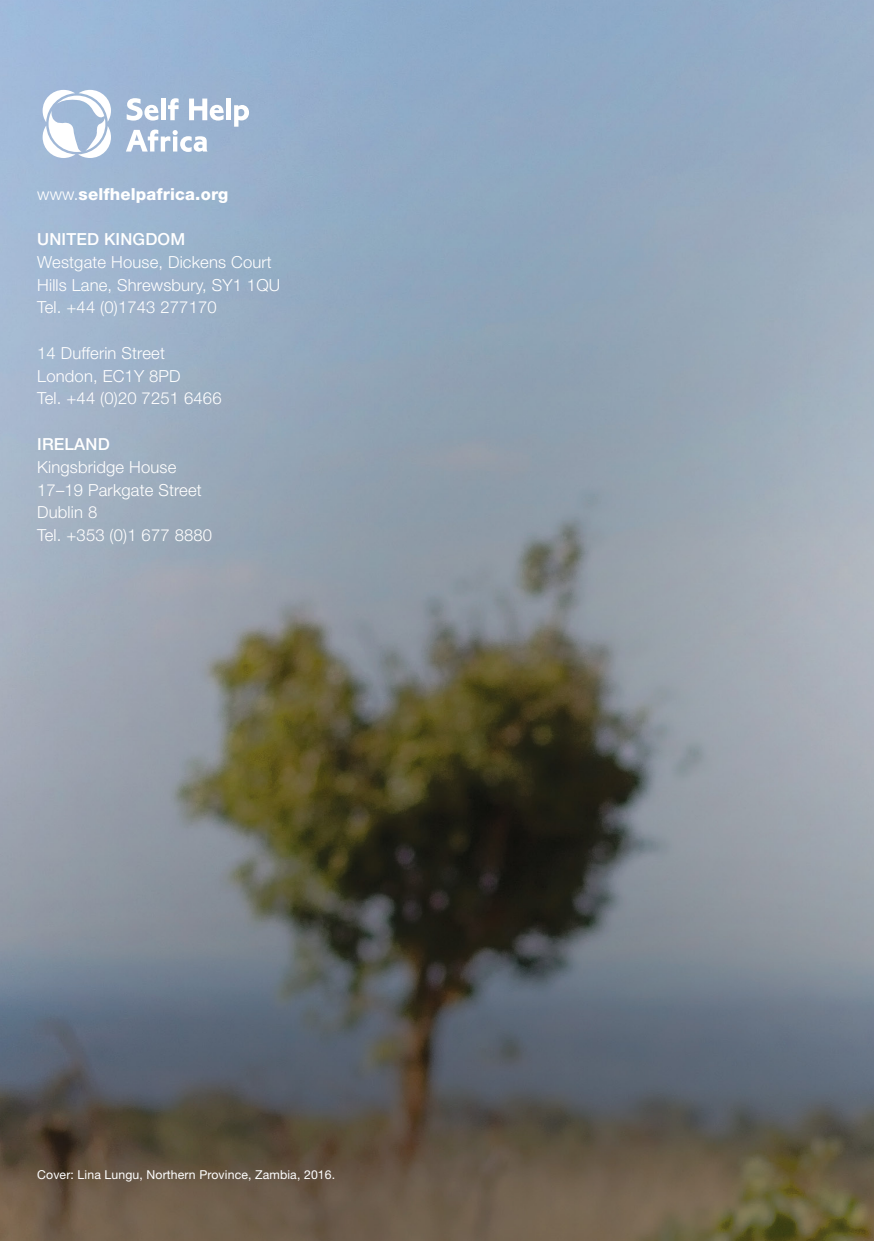
<style>
.page{position:relative;width:874px;height:1241px;background:#fff}
.page>*{position:absolute;margin:0;border:0;box-sizing:border-box;transform-origin:0 0}
.t1{font:300 16.62px/22.8px "Helvetica Neue LT Std";letter-spacing:.01em;color:#fff}
.t2{font:800 16.62px "Helvetica Neue LT Std";letter-spacing:.01em;color:#fff}
.t3{font:500 16.62px "Helvetica Neue LT Std";letter-spacing:.01em;color:#fff}
.t4{font:12.25px "Helvetica Neue LT Std";letter-spacing:.01em;color:#fff}
.s1{font-weight:300}
</style>
<div class="page">
<img style="left:0;top:0;width:873px;height:1240px">
<svg style="left:127px;top:98px;width:31px;height:23px"></svg>
<hr style="left:161px;top:98px;width:4px;height:22px;background:#fff">
<svg style="left:168px;top:98px;width:10px;height:22px"></svg>
<svg style="left:189px;top:98px;width:34px;height:22px"></svg>
<div style="left:226px;top:98px;width:5px;height:22px;background:#fff"></div>
<svg style="left:234px;top:105px;width:15px;height:22px"></svg>
<svg style="left:126px;top:129px;width:81px;height:23px"></svg>
<svg style="left:43px;top:90px;width:68px;height:68px"></svg>
<p class="t2" style="left:37px;top:184px;width:192px"><span class="s1">www.</span>selfhelpafrica.org</p>
<p class="t3" style="left:37px;top:229px;width:149px">UNITED KINGDOM</p>
<p class="t1" style="left:37px;top:250px;width:244px">Westgate House, Dickens Court<br>Hills Lane, Shrewsbury, SY1 1QU<br>Tel. +44 (0)1743 277170</p>
<p class="t1" style="left:37px;top:341px;width:186px">14 Dufferin Street<br>London, EC1Y 8PD<br>Tel. +44 (0)20 7251 6466</p>
<p class="t3" style="left:37px;top:434px;width:17px">IRELAND</p>
<p class="t1" style="left:37px;top:455px;width:176px">Kingsbridge House<br>17–19 Parkgate Street<br>Dublin 8<br>Tel. +353 (0)1 677 8880</p>
<p class="t4" style="left:37px;top:1166px;width:299px">Cover: Lina Lungu, Northern Province, Zambia, 2016.</p>
</div>
